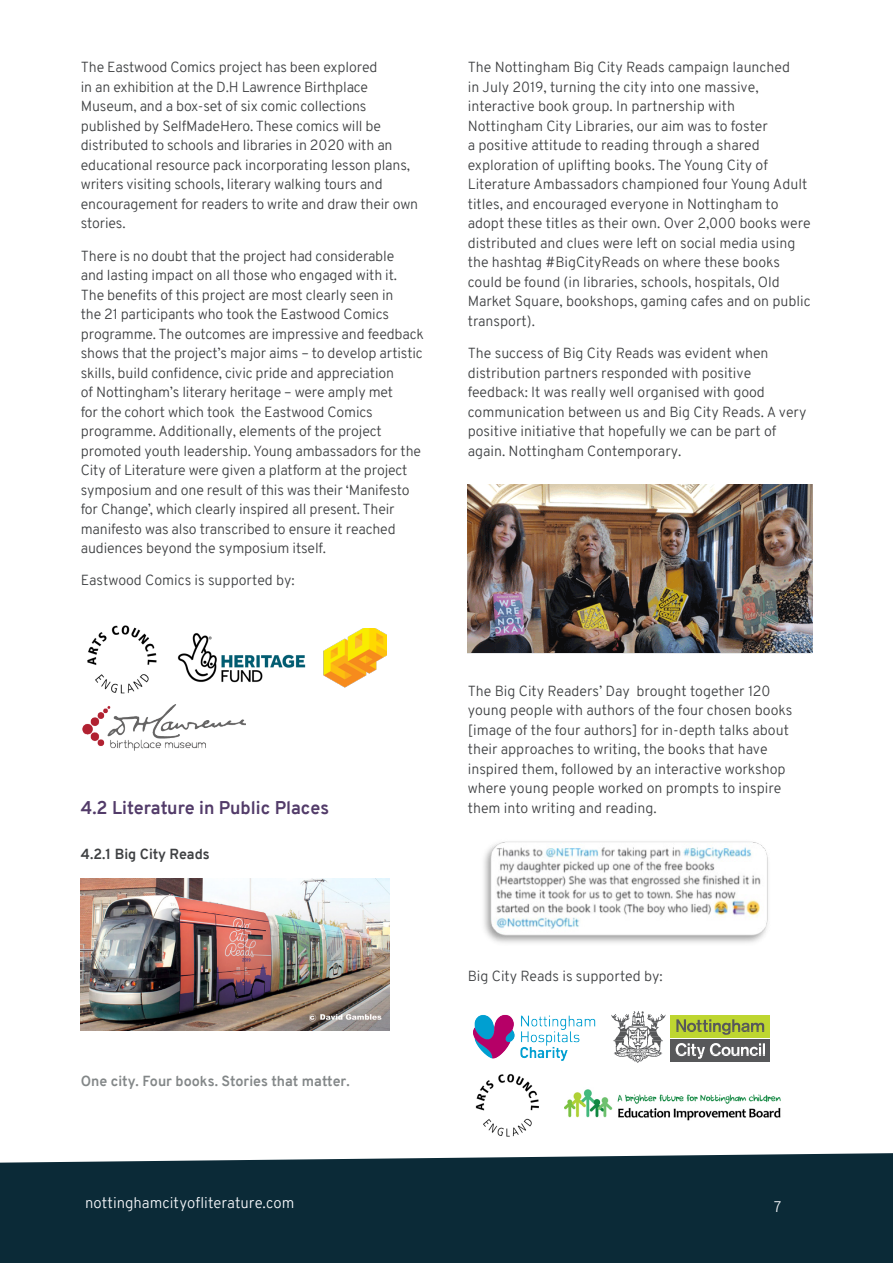
<style>
.page{position:relative;width:893px;height:1263px;background:#fff}
.page>*{position:absolute;margin:0;border:0;box-sizing:border-box;transform-origin:0 0}
.Numbered_H2{font:700 18px "Overpass";color:#523b69}
.t1{font:300 15px "Overpass";color:#f5f7fa}
.Normal_body{font:300 14.25px/19.5px "Overpass";letter-spacing:-.01em;color:#3e4042}
.Heading_3{font:700 14.25px "Overpass";color:#838788}
.Heading_2{font:700 14.25px "Overpass";color:#3e4042}
</style>
<div class="page">
<div style="left:0;top:1153px;width:893px;height:110px;background:#0b2a37"></div>
<img style="left:87px;top:625px;width:70px;height:69px">
<img style="left:324px;top:629px;width:62px;height:58px">
<img style="left:177px;top:633px;width:129px;height:50px">
<img style="left:83px;top:705px;width:163px;height:45px">
<img style="left:81px;top:878px;width:309px;height:152px">
<img style="left:468px;top:484px;width:344px;height:168px">
<img style="left:483px;top:841px;width:285px;height:102px">
<img style="left:475px;top:1074px;width:64px;height:63px">
<img style="left:473px;top:1014px;width:123px;height:47px">
<div style="left:670px;top:1039px;width:100px;height:22px;background:#57585a"></div>
<div style="left:670px;top:1015px;width:100px;height:22px;background:#bed630"></div>
<svg style="left:611px;top:1011px;width:54px;height:52px"></svg>
<svg style="left:676px;top:1019px;width:88px;height:16px"></svg>
<svg style="left:676px;top:1043px;width:89px;height:16px"></svg>
<img style="left:564px;top:1089px;width:217px;height:32px">
<p class="Normal_body" style="left:81px;top:58px;width:339px">The Eastwood Comics project has been explored<br>in an exhibition at the D.H Lawrence Birthplace Museum, and a box-set of six comic collections published by SelfMadeHero. These comics will be distributed to schools and libraries in 2020 with an educational resource pack incorporating lesson plans, writers visiting schools, literary walking tours and encouragement for readers to write and draw their own stories.</p>
<p class="Normal_body" style="left:81px;top:246px;width:344px">There is no doubt that the project had considerable<br>and lasting impact on all those who engaged with it.<br>The benefits of this project are most clearly seen in<br>the 21 participants who took the Eastwood Comics programme. The outcomes are impressive and feedback shows that the project’s major aims – to develop artistic skills, build confidence, civic pride and appreciation<br>of Nottingham’s literary heritage – were amply met<br>for the cohort which took the Eastwood Comics programme. Additionally, elements of the project promoted youth leadership. Young ambassadors for the City of Literature were given a platform at the project symposium and one result of this was their ‘Manifesto for Change’, which clearly inspired all present. Their manifesto was also transcribed to ensure it reached audiences beyond the symposium itself.</p>
<p class="Normal_body" style="left:81px;top:571px;width:216px">Eastwood Comics is supported by:</p>
<p class="Numbered_H2" style="left:81px;top:795px;width:250px">4.2 Literature in Public Places</p>
<p class="Heading_2" style="left:81px;top:844px;width:130px">4.2.1 Big City Reads</p>
<p class="Heading_3" style="left:81px;top:1071px;width:270px">One city. Four books. Stories that matter.</p>
<p class="Normal_body" style="left:468px;top:58px;width:344px">The Nottingham Big City Reads campaign launched<br>in July 2019, turning the city into one massive, interactive book group. In partnership with Nottingham City Libraries, our aim was to foster<br>a positive attitude to reading through a shared exploration of uplifting books. The Young City of Literature Ambassadors championed four Young Adult titles, and encouraged everyone in Nottingham to adopt these titles as their own. Over 2,000 books were distributed and clues were left on social media using the hashtag #BigCityReads on where these books could be found (in libraries, schools, hospitals, Old Market Square, bookshops, gaming cafes and on public transport).</p>
<p class="Normal_body" style="left:468px;top:343px;width:340px">The success of Big City Reads was evident when distribution partners responded with positive feedback: It was really well organised with good communication between us and Big City Reads. A very positive initiative that hopefully we can be part of again. Nottingham Contemporary.</p>
<p class="Normal_body" style="left:468px;top:681px;width:326px">The Big City Readers’ Day brought together 120 young people with authors of the four chosen books [image of the four authors] for in-depth talks about their approaches to writing, the books that have inspired them, followed by an interactive workshop where young people worked on prompts to inspire them into writing and reading.</p>
<p class="Normal_body" style="left:468px;top:967px;width:196px">Big City Reads is supported by:</p>
<p class="t1" style="left:85px;top:1191px;width:211px">nottinghamcityofliterature.com</p>
<p class="t1" style="left:774px;top:1196px;width:9px">7</p>
</div>
